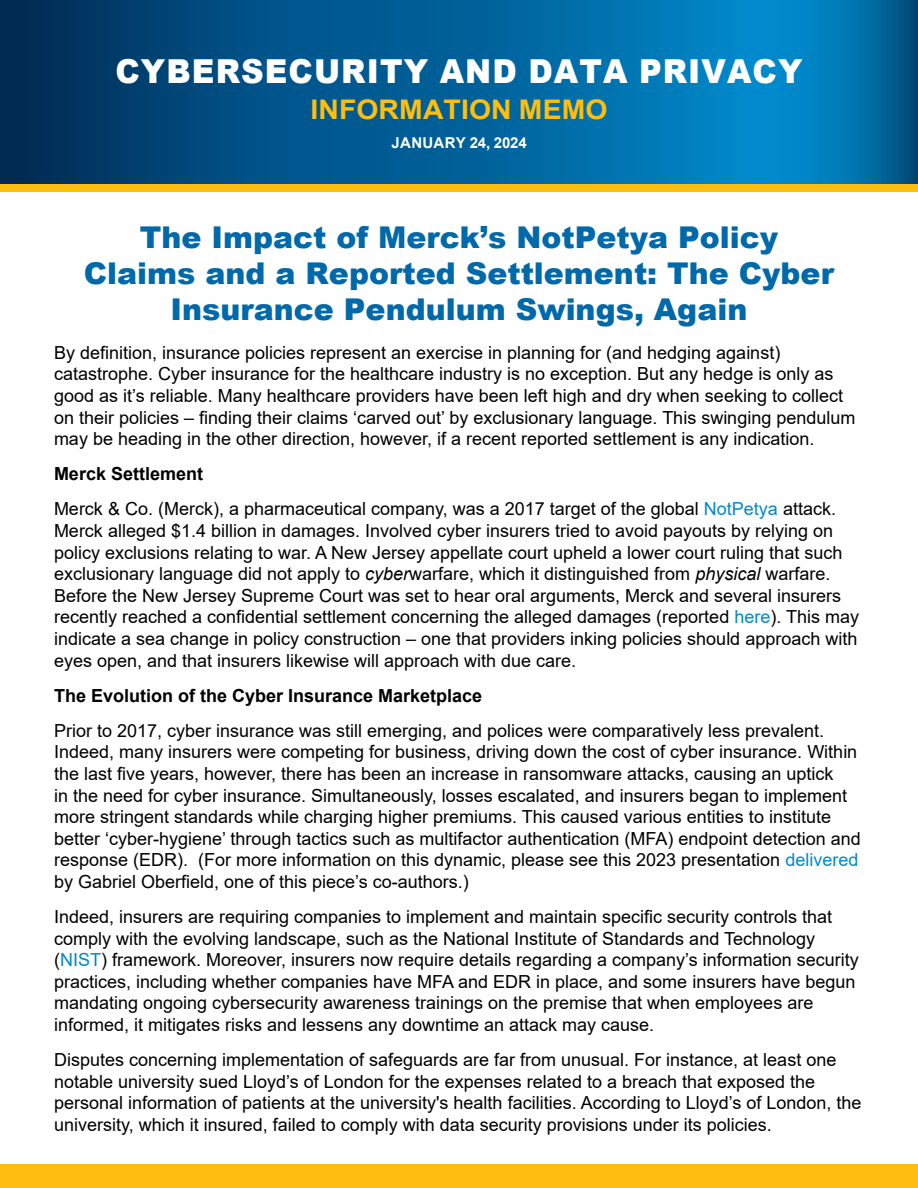
<style>
.page{position:relative;width:918px;height:1188px;background:#fff}
.page>*{position:absolute;margin:0;border:0;box-sizing:border-box;transform-origin:0 0}
.t1{font:900 33px "Arial";letter-spacing:.035em;color:#fff;scale:.95 1}
.t2{font:900 30px/36px "Arial";color:#0069aa;text-align:center}
.t3{font:700 27px "Arial";letter-spacing:.005em;color:#febe10;scale:1.05 1}
.t4{font:18px/21.6px "Arial";color:#000}
.t5{font:700 18px "Arial";color:#000}
.t6{font:700 15px "Arial";letter-spacing:.02em;color:#fff}
.s1{font-weight:700}
.s2{color:#0089cc}
.s3{font-style:italic}
</style>
<div class="page">
<div style="left:0;top:138px;width:918px;height:54px;background:#febe10"></div>
<svg style="left:0;top:0;width:918px;height:184px;background:#005f95"></svg>
<div style="left:0;top:1164px;width:918px;height:24px;background:#febe10"></div>
<h1 class="t1" style="left:115px;top:47px;width:725px">CYBERSECURITY AND DATA PRIVACY</h1>
<h3 class="t3" style="left:310px;top:91px;width:285px">INFORMATION MEMO</h3>
<p class="t6" style="left:392px;top:132px;width:137px">JANUARY 24, 2024</p>
<h2 class="t2" style="left:84px;top:219px;width:751px">The Impact of Merck’s NotPetya Policy<br>Claims and a Reported Settlement: The Cyber<br>Insurance Pendulum Swings, Again</h2>
<p class="t4" style="left:54px;top:341px;width:803px">By definition, insurance policies represent an exercise in planning for (and hedging against) catastrophe. Cyber insurance for the healthcare industry is no exception. But any hedge is only as good as it’s reliable. Many healthcare providers have been left high and dry when seeking to collect on their policies – finding their claims ‘carved out’ by exclusionary language. This swinging pendulum may be heading in the other direction, however, if a recent reported settlement is any indication.</p>
<p class="t4" style="left:54px;top:456px;width:784px;line-height:35.1px"><span class="s1">Merck Settlement<br></span>Merck &amp; Co. (Merck), a pharmaceutical company, was a 2017 target of the global <span class="s2">NotPetya</span> attack.</p>
<p class="t4" style="left:54px;top:520px;width:807px">Merck alleged $1.4 billion in damages. Involved cyber insurers tried to avoid payouts by relying on policy exclusions relating to war. A New Jersey appellate court upheld a lower court ruling that such exclusionary language did not apply to <span class="s3">cyber</span>warfare, which it distinguished from <span class="s3">physical</span> warfare.<br>Before the New Jersey Supreme Court was set to hear oral arguments, Merck and several insurers recently reached a confidential settlement concerning the alleged damages (reported <span class="s2">here</span>). This may indicate a sea change in policy construction – one that providers inking policies should approach with eyes open, and that insurers likewise will approach with due care.</p>
<p class="t5" style="left:54px;top:683px;width:430px">The Evolution of the Cyber Insurance Marketplace</p>
<p class="t4" style="left:54px;top:719px;width:808px">Prior to 2017, cyber insurance was still emerging, and polices were comparatively less prevalent.<br>Indeed, many insurers were competing for business, driving down the cost of cyber insurance. Within the last five years, however, there has been an increase in ransomware attacks, causing an uptick<br>in the need for cyber insurance. Simultaneously, losses escalated, and insurers began to implement more stringent standards while charging higher premiums. This caused various entities to institute better ‘cyber-hygiene’ through tactics such as multifactor authentication (MFA) endpoint detection and response (EDR). (For more information on this dynamic, please see this 2023 presentation <span class="s2">delivered </span>by Gabriel Oberfield, one of this piece’s co-authors.)</p>
<p class="t4" style="left:54px;top:906px;width:806px">Indeed, insurers are requiring companies to implement and maintain specific security controls that comply with the evolving landscape, such as the National Institute of Standards and Technology (<span class="s2">NIST</span>) framework. Moreover, insurers now require details regarding a company’s information security practices, including whether companies have MFA and EDR in place, and some insurers have begun mandating ongoing cybersecurity awareness trainings on the premise that when employees are informed, it mitigates risks and lessens any downtime an attack may cause.</p>
<p class="t4" style="left:54px;top:1049px;width:809px">Disputes concerning implementation of safeguards are far from unusual. For instance, at least one notable university sued Lloyd’s of London for the expenses related to a breach that exposed the personal information of patients at the university's health facilities. According to Lloyd’s of London, the university, which it insured, failed to comply with data security provisions under its policies.</p>
</div>
